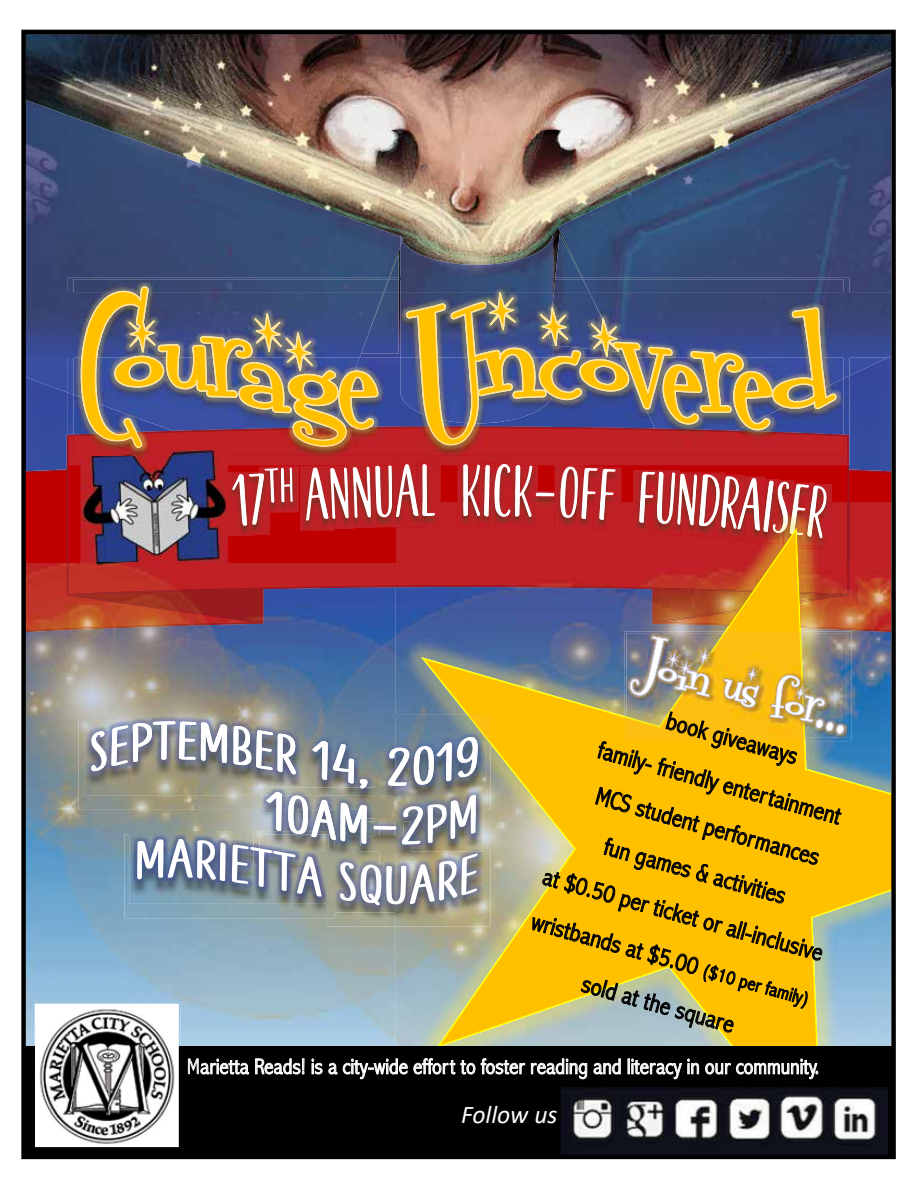
<style>
.page{position:relative;width:918px;height:1188px;background:#fff}
.page>*{position:absolute;margin:0;border:0;box-sizing:border-box;transform-origin:0 0}
.t1{font:italic 25.5px "Calibri";color:#fff}
.t2{font:300 condensed 25.05px/46.2px "Abadi";color:#000;text-align:center}
.t3{font:300 condensed 22.05px "Abadi";letter-spacing:.005em;color:#fff}
.s1{font-size:19.05px}
</style>
<div class="page">
<img style="left:26px;top:35px;width:865px;height:95px">
<img style="left:404px;top:130px;width:154px;height:49px">
<img style="left:404px;top:179px;width:154px;height:49px">
<img style="left:404px;top:228px;width:154px;height:50px">
<img style="left:26px;top:393px;width:42px;height:31px">
<img style="left:849px;top:293px;width:38px;height:131px">
<img style="left:558px;top:66px;width:329px;height:227px">
<img style="left:849px;top:358px;width:38px;height:18px">
<img style="left:26px;top:100px;width:378px;height:193px">
<img style="left:26px;top:358px;width:42px;height:35px">
<img style="left:26px;top:293px;width:42px;height:65px">
<svg style="left:26px;top:426px;width:861px;height:137px;background:#a31021"></svg>
<img style="left:80px;top:465px;width:148px;height:98px">
<img style="left:227px;top:472px;width:26px;height:64px">
<img style="left:253px;top:526px;width:17px;height:9px">
<img style="left:243px;top:526px;width:10px;height:9px">
<img style="left:259px;top:467px;width:16px;height:1px">
<img style="left:275px;top:466px;width:24px;height:47px">
<svg style="left:232px;top:468px;width:61px;height:58px"></svg>
<img style="left:633px;top:470px;width:48px;height:32px">
<img style="left:827px;top:484px;width:5px;height:18px">
<svg style="left:887px;top:66px;width:4px;height:436px;background:#45437b"></svg>
<img style="left:300px;top:466px;width:34px;height:65px">
<img style="left:334px;top:521px;width:20px;height:8px">
<img style="left:324px;top:521px;width:10px;height:8px">
<img style="left:354px;top:521px;width:42px;height:7px">
<img style="left:347px;top:521px;width:7px;height:7px">
<img style="left:370px;top:521px;width:7px;height:6px">
<img style="left:390px;top:521px;width:6px;height:6px">
<img style="left:435px;top:465px;width:6px;height:37px">
<img style="left:457px;top:465px;width:6px;height:37px">
<img style="left:616px;top:468px;width:6px;height:34px">
<img style="left:400px;top:233px;width:153px;height:45px">
<svg style="left:400px;top:237px;width:2px;height:10px"></svg>
<img style="left:555px;top:234px;width:27px;height:44px">
<img style="left:399px;top:278px;width:154px;height:1px">
<img style="left:583px;top:278px;width:266px;height:15px">
<img style="left:844px;top:293px;width:5px;height:86px">
<img style="left:68px;top:278px;width:321px;height:15px">
<img style="left:68px;top:293px;width:6px;height:102px">
<img style="left:68px;top:435px;width:781px;height:30px">
<img style="left:80px;top:455px;width:148px;height:10px">
<img style="left:390px;top:462px;width:51px;height:3px">
<img style="left:399px;top:279px;width:154px;height:7px">
<img style="left:590px;top:279px;width:254px;height:14px">
<img style="left:836px;top:358px;width:8px;height:68px">
<img style="left:836px;top:293px;width:8px;height:65px">
<img style="left:74px;top:279px;width:310px;height:14px">
<img style="left:74px;top:436px;width:770px;height:19px">
<svg style="left:553px;top:278px;width:30px;height:8px"></svg>
<img style="left:554px;top:279px;width:36px;height:7px">
<svg style="left:81px;top:286px;width:755px;height:162px;background:#826e65"></svg>
<img style="left:390px;top:254px;width:9px;height:24px">
<img style="left:384px;top:279px;width:15px;height:14px">
<img style="left:361px;top:293px;width:38px;height:61px">
<svg style="left:361px;top:343px;width:4px;height:11px"></svg>
<img style="left:26px;top:632px;width:370px;height:106px">
<img style="left:26px;top:738px;width:103px;height:302px">
<img style="left:129px;top:918px;width:267px;height:128px">
<img style="left:26px;top:1040px;width:9px;height:6px">
<img style="left:26px;top:563px;width:370px;height:69px">
<img style="left:80px;top:563px;width:148px;height:2px">
<div style="left:396px;top:502px;width:495px;height:61px;background:#c12025"></div>
<img style="left:848px;top:502px;width:1px;height:25px">
<img style="left:633px;top:502px;width:6px;height:25px">
<img style="left:827px;top:502px;width:5px;height:25px">
<svg style="left:639px;top:471px;width:188px;height:56px"></svg>
<img style="left:807px;top:502px;width:19px;height:25px">
<img style="left:396px;top:502px;width:45px;height:25px">
<img style="left:416px;top:521px;width:8px;height:5px">
<svg style="left:306px;top:463px;width:129px;height:58px"></svg>
<img style="left:422px;top:502px;width:13px;height:14px">
<img style="left:457px;top:502px;width:6px;height:24px">
<img style="left:616px;top:502px;width:6px;height:25px">
<svg style="left:463px;top:463px;width:153px;height:64px"></svg>
<img style="left:581px;top:502px;width:6px;height:17px">
<img style="left:593px;top:502px;width:10px;height:25px">
<img style="left:599px;top:502px;width:6px;height:18px">
<img style="left:396px;top:632px;width:25px;height:82px">
<img style="left:396px;top:563px;width:25px;height:69px">
<img style="left:421px;top:527px;width:470px;height:519px">
<img style="left:805px;top:631px;width:46px;height:110px">
<img style="left:805px;top:633px;width:42px;height:104px">
<img style="left:627px;top:633px;width:178px;height:3px">
<img style="left:78px;top:717px;width:13px;height:93px">
<img style="left:84px;top:714px;width:7px;height:3px">
<img style="left:84px;top:717px;width:7px;height:79px">
<img style="left:124px;top:905px;width:203px;height:13px">
<img style="left:327px;top:912px;width:69px;height:15px">
<img style="left:396px;top:905px;width:94px;height:22px">
<img style="left:327px;top:905px;width:8px;height:13px">
<img style="left:335px;top:905px;width:61px;height:7px">
<img style="left:396px;top:905px;width:89px;height:7px">
<img style="left:333px;top:905px;width:2px;height:7px">
<img style="left:91px;top:714px;width:399px;height:191px">
<img style="left:529px;top:636px;width:315px;height:398px">
<div style="left:25px;top:1046px;width:869px;height:111px;background:#000"></div>
<img style="left:561px;top:1088px;width:326px;height:66px">
<svg style="left:188px;top:1058px;width:61px;height:17px"></svg>
<svg style="left:255px;top:1058px;width:50px;height:17px"></svg>
<svg style="left:312px;top:1058px;width:213px;height:21px"></svg>
<svg style="left:531px;top:1058px;width:56px;height:21px"></svg>
<svg style="left:593px;top:1058px;width:28px;height:17px"></svg>
<svg style="left:628px;top:1058px;width:71px;height:21px"></svg>
<svg style="left:705px;top:1059px;width:113px;height:20px"></svg>
<img style="left:35px;top:1001px;width:145px;height:147px">
<img style="left:35px;top:1004px;width:144px;height:143px">
<div style="left:21px;top:30px;width:875px;height:1129px;border:4px solid #000"></div>
<p class="t2" style="left:674px;top:697px;width:137px;rotate:16deg">book giveaways</p>
<p class="t2" style="left:576px;top:764px;width:291px;rotate:16deg">MCS student performances<br>fun games &amp; activities<br>at $0.50 per ticket or all-inclusive wristbands at $5.00 <span class="s1">($10 per family) </span>sold at the square</p>
<p class="t2" style="left:605px;top:726px;width:253px;rotate:16deg">family- friendly entertainment</p>
<p class="t3" style="left:187px;top:1054px;width:634px">Marietta Reads! is a city-wide effort to foster reading and literacy in our community.</p>
<p class="t1" style="left:461px;top:1097px;width:98px">!"##"$%&amp;'</p>
</div>
